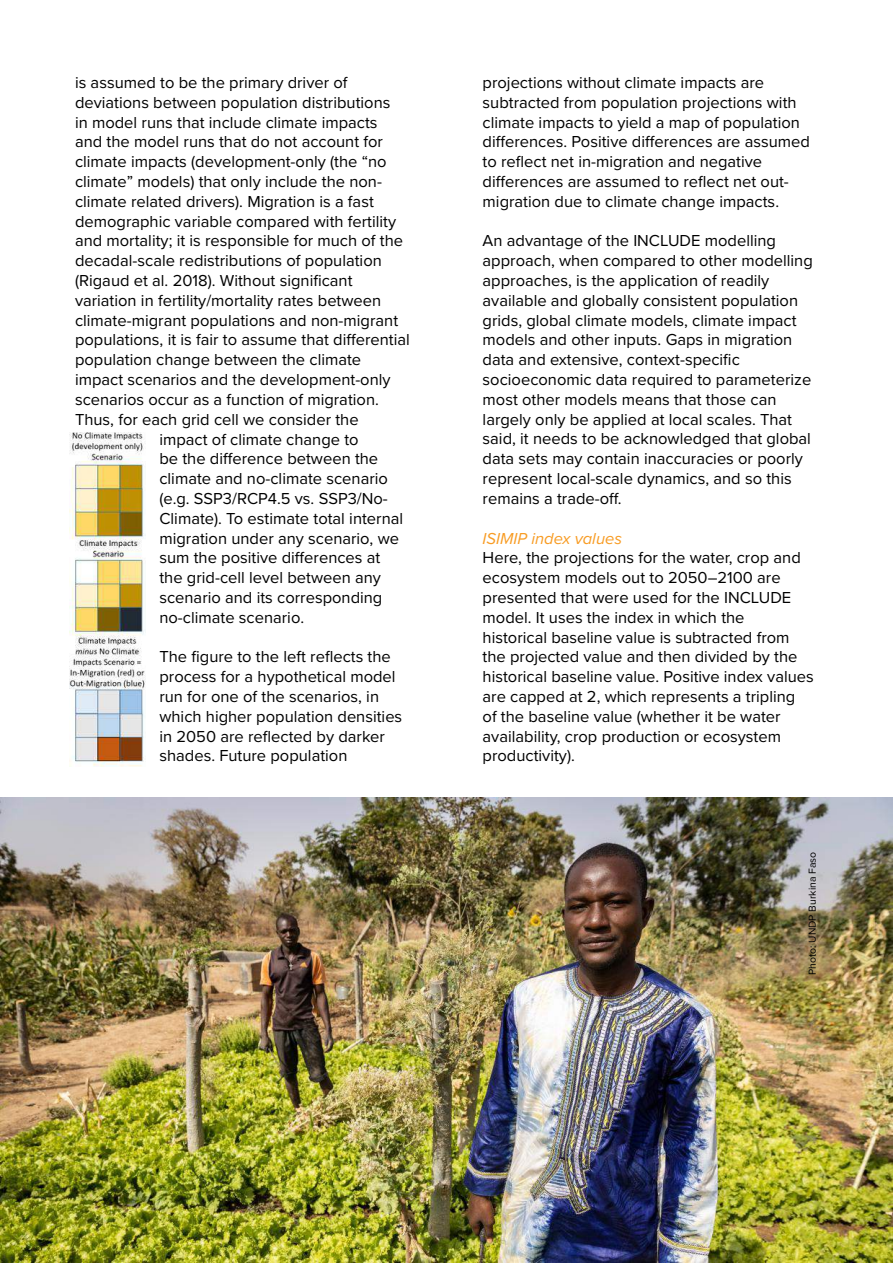
<style>
.page{position:relative;width:893px;height:1263px;background:#fff}
.page>*{position:absolute;margin:0;border:0;box-sizing:border-box;transform-origin:0 0}
.t1{font:16.5px/19.8px "Proxima Nova";color:#000}
.t2{font:italic 16.5px "Proxima Nova";color:#f89c24}
.t3{font:10.5px "Proxima Nova";color:#000}
</style>
<div class="page">
<img style="left:69px;top:432px;width:77px;height:335px">
<img style="left:0;top:798px;width:892px;height:464px">
<p class="t1" style="left:75px;top:72px;width:336px">is assumed to be the primary driver of deviations between population distributions<br>in model runs that include climate impacts<br>and the model runs that do not account for climate impacts (development-only (the “no climate” models) that only include the non&shy;climate related drivers). Migration is a fast demographic variable compared with fertility and mortality; it is responsible for much of the decadal-scale redistributions of population (Rigaud et al. 2018). Without significant variation in fertility/mortality rates between climate-migrant populations and non-migrant populations, it is fair to assume that differential population change between the climate impact scenarios and the development-only scenarios occur as a function of migration.<br>Thus, for each grid cell we consider the</p>
<p class="t1" style="left:159px;top:428px;width:245px">impact of climate change to<br>be the difference between the climate and no-climate scenario (e.g. SSP3/RCP4.5 vs. SSP3/No-<br>Climate). To estimate total internal migration under any scenario, we sum the positive differences at the grid-cell level between any scenario and its corresponding no-climate scenario.</p>
<p class="t1" style="left:159px;top:646px;width:244px">The figure to the left reflects the process for a hypothetical model run for one of the scenarios, in which higher population densities in 2050 are reflected by darker shades. Future population</p>
<p class="t1" style="left:483px;top:72px;width:329px">projections without climate impacts are subtracted from population projections with climate impacts to yield a map of population differences. Positive differences are assumed to reflect net in-migration and negative differences are assumed to reflect net out&shy;migration due to climate change impacts.</p>
<p class="t1" style="left:483px;top:230px;width:332px">An advantage of the INCLUDE modelling approach, when compared to other modelling approaches, is the application of readily available and globally consistent population grids, global climate models, climate impact models and other inputs. Gaps in migration data and extensive, context-specific socioeconomic data required to parameterize most other models means that those can largely only be applied at local scales. That said, it needs to be acknowledged that global data sets may contain inaccuracies or poorly represent local-scale dynamics, and so this remains a trade-off.</p>
<p class="t2" style="left:483px;top:526px;width:141px">ISIMIP index values</p>
<p class="t1" style="left:483px;top:547px;width:333px">Here, the projections for the water, crop and ecosystem models out to 2050–2100 are presented that were used for the INCLUDE model. It uses the index in which the<br>historical baseline value is subtracted from the projected value and then divided by the historical baseline value. Positive index values are capped at 2, which represents a tripling<br>of the baseline value (whether it be water availability, crop production or ecosystem productivity).</p>
<p class="t3" style="left:805px;top:975px;width:125px;rotate:-90deg">Photo: UNDP Burkina Faso</p>
</div>
